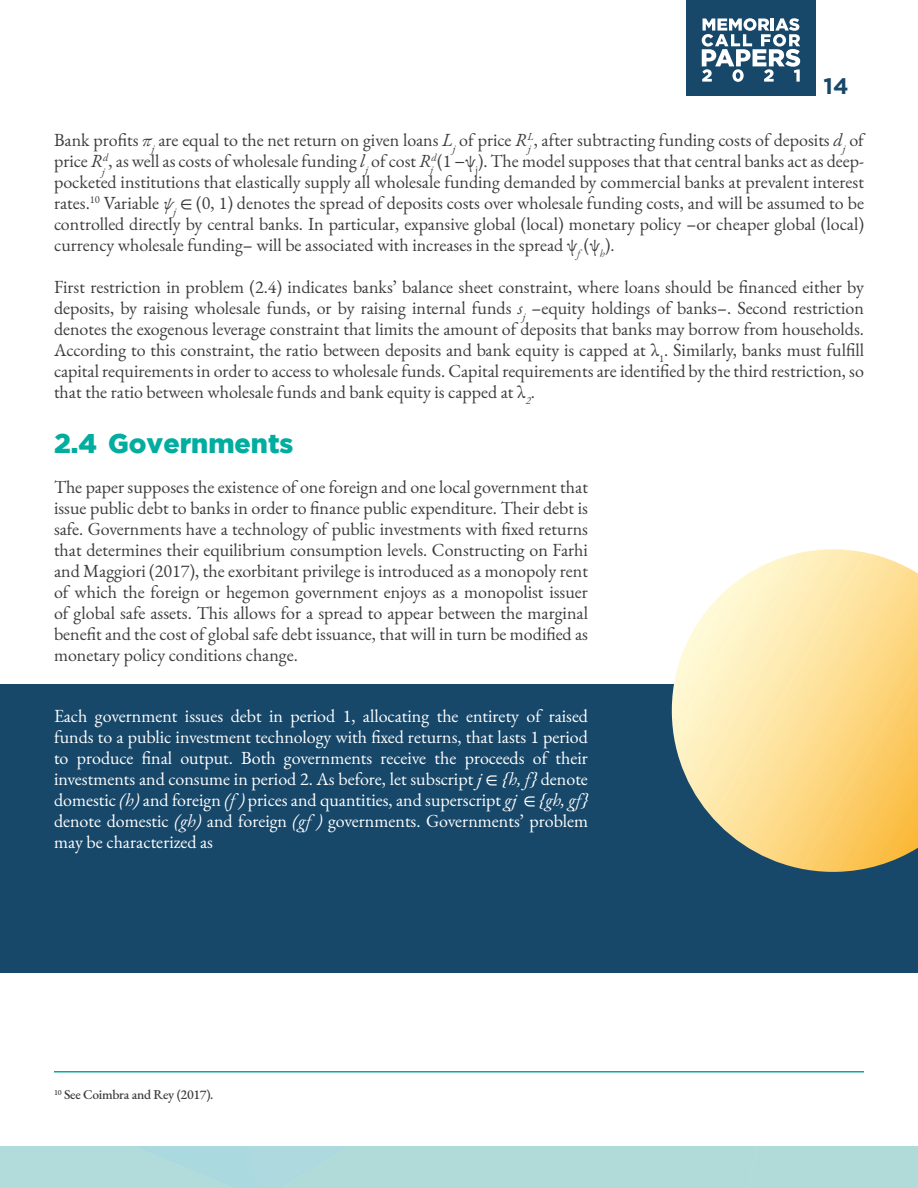
<style>
.page{position:relative;width:918px;height:1188px;background:#fff}
.page>*{position:absolute;margin:0;border:0;box-sizing:border-box;transform-origin:0 0}
.t1{font:900 27px "Gotham";color:#00ad9f}
.t2{font:700 22.5px "Gotham";color:#174769}
.t3{font:18px/21px "EB Garamond";color:#3c3c3b;text-align:justify}
.t4{font:18px/21px "EB Garamond";color:#fff;text-align:justify}
.t5{font:500 13.5px "EB Garamond";letter-spacing:-.02em;color:#3c3c3b}
.t6{font:italic 10.5px "EB Garamond";color:#3c3c3b}
.s1{font-style:italic}
.s2{font-family:"STIX General"}
</style>
<div class="page">
<div style="left:686px;top:0;width:129px;height:96px;background:#174769"></div>
<svg style="left:702px;top:18px;width:98px;height:64px"></svg>
<div style="left:0;top:684px;width:918px;height:288px;background:#174769"></div>
<img style="left:672px;top:549px;width:246px;height:323px">
<hr style="left:54px;top:1071px;width:810px;height:2px;background:#00ad9f">
<p class="t2" style="left:824px;top:73px;width:26px">14</p>
<p class="t3" style="left:54px;top:129px;width:812px">Bank profits <span class="s1">π</span><sub>j</sub> are equal to the net return on given loans <span class="s1">L</span><sub>j</sub> of price <span class="s1">R</span><sup>L</sup>, after subtracting funding costs of deposits <span class="s1">d</span><sub>j</sub> of price <span class="s1">R</span><sup>d</sup>, as well as costs of wholesale funding <span class="s1">l</span><sub>j</sub> of cost <span class="s1">R</span><sup>d</sup>(1 −ψ<sub>j</sub>). The model supposes that that central banks act as deep&shy;pocketed institutions that elastically supply all wholesale funding demanded by commercial banks at prevalent interest rates.<sup>10</sup> Variable <span class="s1">ψ</span><sub>j</sub> <span class="s2">∈</span> (0, 1) denotes the spread of deposits costs over wholesale funding costs, and will be assumed to be controlled directly by central banks. In particular, expansive global (local) monetary policy –or cheaper global (local) currency wholesale funding– will be associated with increases in the spread ψ<sub>f</sub> (ψ<sub>h</sub>).</p>
<p class="t3" style="left:54px;top:276px;width:812px">First restriction in problem (2.4) indicates banks’ balance sheet constraint, where loans should be financed either by deposits, by raising wholesale funds, or by raising internal funds <span class="s1">s</span><sub>j</sub> –equity holdings of banks–. Second restriction denotes the exogenous leverage constraint that limits the amount of deposits that banks may borrow from households.<br>According to this constraint, the ratio between deposits and bank equity is capped at λ<sub>1</sub>. Similarly, banks must fulfill capital requirements in order to access to wholesale funds. Capital requirements are identified by the third restriction, so that the ratio between wholesale funds and bank equity is capped at λ<sub>2</sub>.</p>
<p class="t6" style="left:528px;top:141px;width:4px">j</p>
<p class="t6" style="left:102px;top:165px;width:4px">j</p>
<p class="t6" style="left:431px;top:163px;width:4px">j</p>
<h1 class="t1" style="left:54px;top:428px;width:241px">2.4 Governments</h1>
<p class="t3" style="left:54px;top:476px;width:536px">The paper supposes the existence of one foreign and one local government that issue public debt to banks in order to finance public expenditure. Their debt is safe. Governments have a technology of public investments with fixed returns that determines their equilibrium consumption levels. Constructing on Farhi and Maggiori (2017), the exorbitant privilege is introduced as a monopoly rent of which the foreign or hegemon government enjoys as a monopolist issuer of global safe assets. This allows for a spread to appear between the marginal benefit and the cost of global safe debt issuance, that will in turn be modified as monetary policy conditions change.</p>
<p class="t4" style="left:54px;top:705px;width:536px">Each government issues debt in period 1, allocating the entirety of raised funds to a public investment technology with fixed returns, that lasts 1 period to produce final output. Both governments receive the proceeds of their investments and consume in period 2. As before, let subscript <span class="s1">j</span> <span class="s2">∈</span> <span class="s1">{h, f}</span> denote domestic <span class="s1">(h)</span> and foreign <span class="s1">(f )</span> prices and quantities, and superscript <span class="s1">gj</span> <span class="s2">∈</span> <span class="s1">{gh, gf} </span>denote domestic <span class="s1">(gh)</span> and foreign <span class="s1">(gf )</span> governments. Governments’ problem may be characterized as</p>
<p class="t5" style="left:54px;top:1086px;width:161px"><sup>10</sup> See Coimbra and Rey (2017).</p>
</div>
